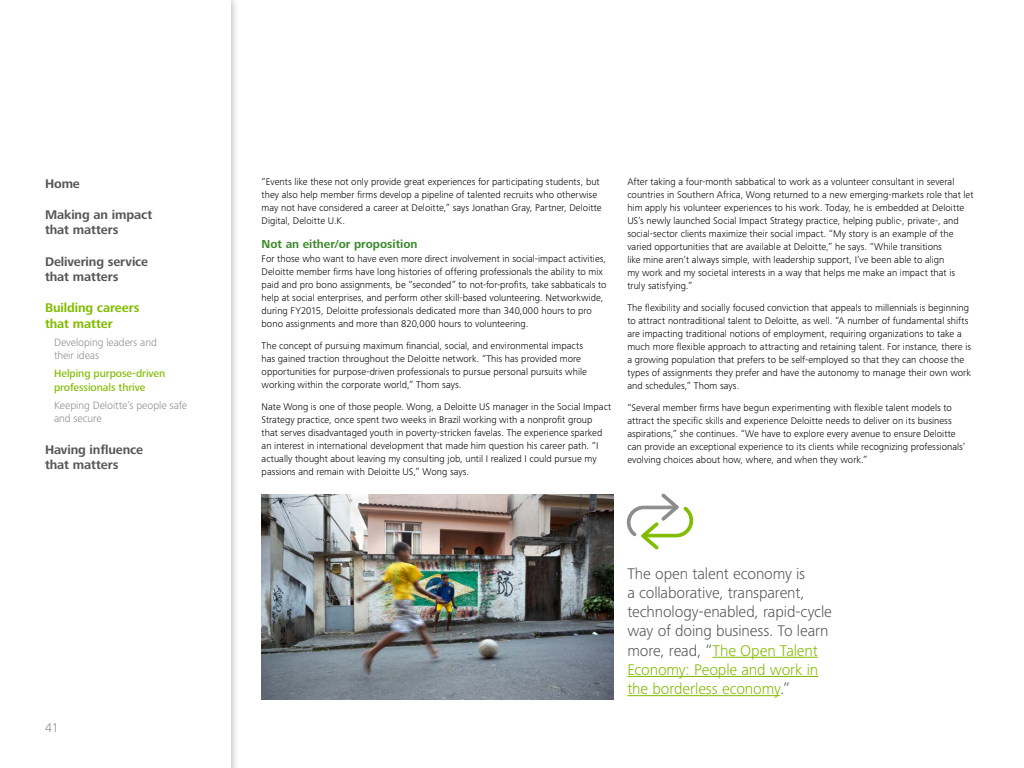
<style>
.page{position:relative;width:1024px;height:768px;background:#fff}
.page>*{position:absolute;margin:0;border:0;box-sizing:border-box;transform-origin:0 0}
.t1{font:300 16px/19.2px "Frutiger Next Pro";letter-spacing:-.005em;color:#575757}
.t2{font:700 13px/15.6px "Frutiger Next Pro";letter-spacing:-.01em;color:#575757}
.t3{font:700 13px/15.6px "Frutiger Next Pro";letter-spacing:-.01em;color:#81bc00}
.t4{font:300 13px "Frutiger Next Pro";color:#8c8c8c}
.t5{font:700 12px "Frutiger Next Pro";color:#3c8a2e}
.t6{font:300 11px/13.5px "Frutiger Next Pro";letter-spacing:-.005em;color:#8c8c8c}
.t7{font:500 11px/13.5px "Frutiger Next Pro";letter-spacing:-.005em;color:#81bc00}
.t8{font:300 10px/13px "Frutiger Next Pro";letter-spacing:.005em;color:#000}
.s1{color:#81bc00}
</style>
<div class="page">
<div style="left:0;top:0;width:239px;height:768px;background:#000;opacity:.3"></div>
<div style="left:0;top:0;width:231px;height:768px;background:#fff"></div>
<img style="left:261px;top:494px;width:352px;height:206px">
<hr style="left:712px;top:657px;width:106px;height:1px;background:#81bc00">
<hr style="left:627px;top:676px;width:191px;height:1px;background:#81bc00">
<hr style="left:627px;top:695px;width:153px;height:1px;background:#81bc00">
<svg style="left:627px;top:493px;width:66px;height:57px"></svg>
<h2 class="t2" style="left:45px;top:175px;width:36px">Home</h2>
<h2 class="t2" style="left:45px;top:207px;width:109px">Making an impact that matters</h2>
<h2 class="t2" style="left:45px;top:253px;width:105px">Delivering service that matters</h2>
<h2 class="t3" style="left:45px;top:300px;width:96px">Building careers that matter</h2>
<p class="t6" style="left:54px;top:336px;width:104px">Developing leaders and their ideas</p>
<p class="t7" style="left:54px;top:367px;width:113px">Helping purpose-driven professionals thrive</p>
<p class="t6" style="left:54px;top:399px;width:135px">Keeping Deloitte’s people safe and secure</p>
<h2 class="t2" style="left:45px;top:442px;width:100px">Having influence that matters</h2>
<h2 class="t4" style="left:45px;top:721px;width:15px">41</h2>
<p class="t8" style="left:262px;top:176px;width:342px">“Events like these not only provide great experiences for participating students, but they also help member firms develop a pipeline of talented recruits who otherwise may not have considered a career at Deloitte,” says Jonathan Gray, Partner, Deloitte Digital, Deloitte U.K.</p>
<p class="t5" style="left:262px;top:237px;width:157px">Not an either/or proposition</p>
<p class="t8" style="left:262px;top:253px;width:347px">For those who want to have even more direct involvement in social-impact activities, Deloitte member firms have long histories of offering professionals the ability to mix paid and pro bono assignments, be “seconded” to not-for-profits, take sabbaticals to help at social enterprises, and perform other skill-based volunteering. Networkwide, during FY2015, Deloitte professionals dedicated more than 340,000 hours to pro bono assignments and more than 820,000 hours to volunteering.</p>
<p class="t8" style="left:262px;top:340px;width:327px">The concept of pursuing maximum financial, social, and environmental impacts has gained traction throughout the Deloitte network. “This has provided more opportunities for purpose-driven professionals to pursue personal pursuits while working within the corporate world,” Thom says.</p>
<p class="t8" style="left:262px;top:401px;width:351px">Nate Wong is one of those people. Wong, a Deloitte US manager in the Social Impact Strategy practice, once spent two weeks in Brazil working with a nonprofit group<br>that serves disadvantaged youth in poverty-stricken favelas. The experience sparked an interest in international development that made him question his career path. “I actually thought about leaving my consulting job, until I realized I could pursue my passions and remain with Deloitte US,” Wong says.</p>
<p class="t8" style="left:627px;top:176px;width:348px">After taking a four-month sabbatical to work as a volunteer consultant in several countries in Southern Africa, Wong returned to a new emerging-markets role that let him apply his volunteer experiences to his work. Today, he is embedded at Deloitte US’s newly launched Social Impact Strategy practice, helping public-, private-, and social-sector clients maximize their social impact. “My story is an example of the varied opportunities that are available at Deloitte,” he says. “While transitions<br>like mine aren’t always simple, with leadership support, I’ve been able to align<br>my work and my societal interests in a way that helps me make an impact that is truly satisfying.”</p>
<p class="t8" style="left:627px;top:302px;width:345px">The flexibility and socially focused conviction that appeals to millennials is beginning to attract nontraditional talent to Deloitte, as well. “A number of fundamental shifts are impacting traditional notions of employment, requiring organizations to take a much more flexible approach to attracting and retaining talent. For instance, there is a growing population that prefers to be self-employed so that they can choose the types of assignments they prefer and have the autonomy to manage their own work and schedules,” Thom says.</p>
<p class="t8" style="left:627px;top:402px;width:340px">“Several member firms have begun experimenting with flexible talent models to attract the specific skills and experience Deloitte needs to deliver on its business aspirations,” she continues. “We have to explore every avenue to ensure Deloitte can provide an exceptional experience to its clients while recognizing professionals’ evolving choices about how, where, and when they work.”</p>
<h1 class="t1" style="left:627px;top:564px;width:206px">The open talent economy is<br>a collaborative, transparent, technology-enabled, rapid-cycle way of doing business. To learn more, read, “<span class="s1">The Open Talent<br>Economy: People and work in the borderless economy</span>.”</h1>
</div>
